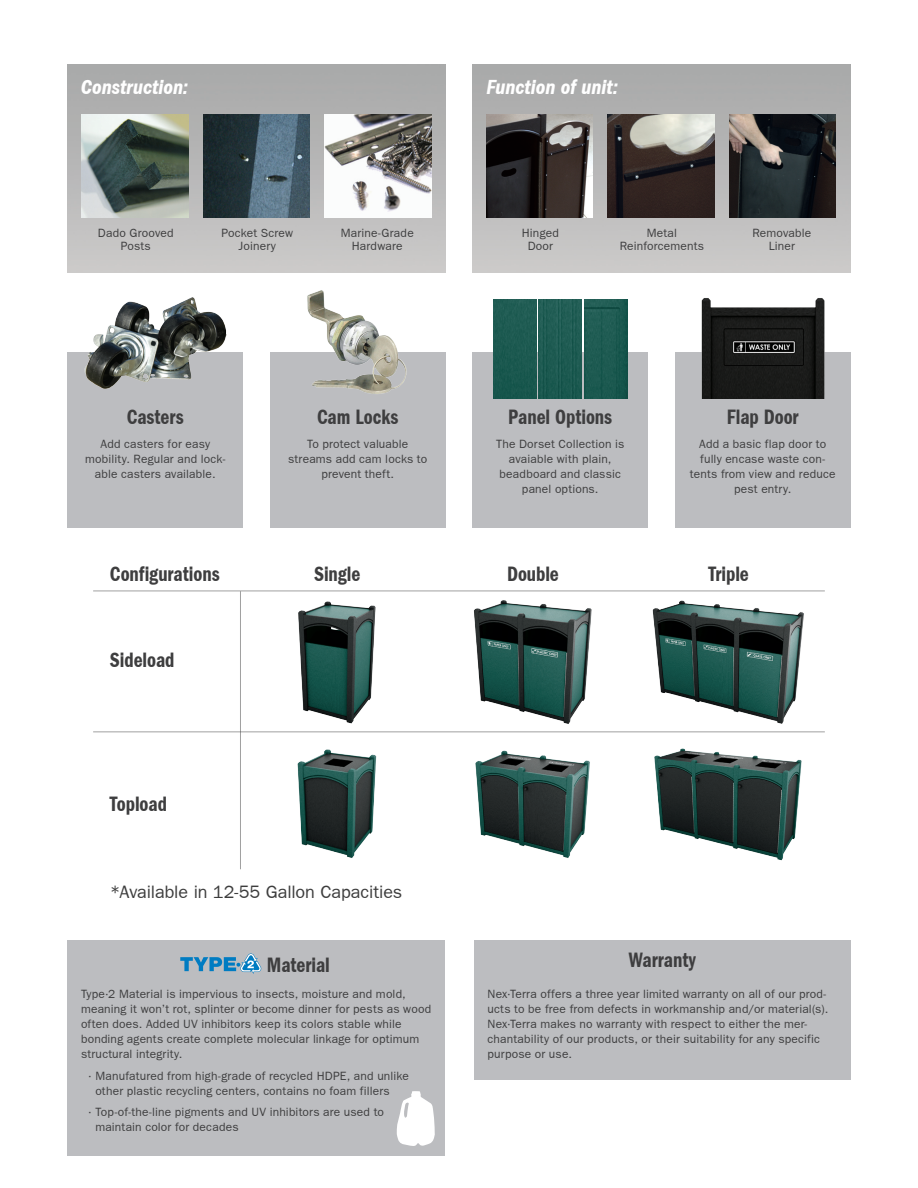
<style>
.page{position:relative;width:918px;height:1188px;background:#fff}
.page>*{position:absolute;margin:0;border:0;box-sizing:border-box;transform-origin:0 0}
.t1{font:600 condensed 21.45px "ITC Franklin Gothic";letter-spacing:-.005em;color:#3e3e3f;scale:.91 1}
.t2{font:italic 600 condensed 21px "ITC Franklin Gothic";color:#fff}
.t3{font:18px "ITC Franklin Gothic";letter-spacing:-.005em;color:#3d3d3d}
.t4{font:12px/15px "ITC Franklin Gothic";letter-spacing:.015em;color:#3e3e3f;text-align:center}
</style>
<div class="page">
<div style="left:68px;top:940px;width:378px;height:216px;background:#bcbdc0"></div>
<svg style="left:180px;top:954px;width:81px;height:20px"></svg>
<img style="left:68px;top:64px;width:378px;height:208px">
<img style="left:472px;top:64px;width:378px;height:208px">
<div style="left:474px;top:940px;width:376px;height:140px;background:#bcbdc0"></div>
<div style="left:68px;top:352px;width:175px;height:176px;background:#bcbdc0"></div>
<img style="left:84px;top:297px;width:143px;height:92px">
<div style="left:270px;top:352px;width:176px;height:176px;background:#bcbdc0"></div>
<img style="left:307px;top:290px;width:100px;height:104px">
<div style="left:472px;top:352px;width:176px;height:176px;background:#bcbdc0"></div>
<div style="left:675px;top:352px;width:175px;height:176px;background:#bcbdc0"></div>
<img style="left:701px;top:298px;width:124px;height:101px">
<img style="left:298px;top:601px;width:78px;height:123px">
<img style="left:297px;top:749px;width:80px;height:109px">
<img style="left:474px;top:600px;width:118px;height:124px">
<img style="left:475px;top:750px;width:115px;height:108px">
<img style="left:652px;top:600px;width:152px;height:124px">
<img style="left:654px;top:748px;width:148px;height:113px">
<hr style="left:93px;top:591px;width:732px;height:1px;background:#3e3e3f">
<hr style="left:240px;top:591px;width:1px;height:278px;background:#3e3e3f">
<hr style="left:93px;top:731px;width:732px;height:1px;background:#3e3e3f">
<img style="left:584px;top:300px;width:43px;height:99px">
<svg style="left:397px;top:1091px;width:38px;height:55px"></svg>
<img style="left:82px;top:114px;width:106px;height:104px">
<img style="left:325px;top:114px;width:106px;height:104px">
<img style="left:203px;top:114px;width:107px;height:104px">
<img style="left:486px;top:114px;width:107px;height:104px">
<img style="left:729px;top:114px;width:107px;height:104px">
<img style="left:608px;top:114px;width:106px;height:104px">
<div style="left:493px;top:300px;width:43px;height:99px;background:#1c5950"></div>
<img style="left:539px;top:300px;width:43px;height:99px">
<h2 class="t2" style="left:81px;top:75px;width:109px">Construction:</h2>
<h2 class="t2" style="left:486px;top:75px;width:133px">Function of unit:</h2>
<p class="t4" style="left:98px;top:226px;width:77px;line-height:13.5px">Dado Grooved<br>Posts</p>
<p class="t4" style="left:221px;top:226px;width:73px;line-height:13.5px">Pocket Screw<br>Joinery</p>
<p class="t4" style="left:341px;top:226px;width:75px;line-height:13.5px">Marine-Grade<br>Hardware</p>
<p class="t4" style="left:522px;top:226px;width:38px;line-height:13.5px">Hinged<br>Door</p>
<p class="t4" style="left:620px;top:226px;width:86px;line-height:13.5px">Metal<br>Reinforcements</p>
<p class="t4" style="left:752px;top:226px;width:61px;line-height:13.5px">Removable<br>Liner</p>
<h1 class="t1" style="left:127px;top:404px;width:64px">Casters</h1>
<p class="t4" style="left:85px;top:436px;width:142px">Add casters for easy mobility. Regular and lock&shy;able casters available.</p>
<h1 class="t1" style="left:317px;top:404px;width:91px">Cam Locks</h1>
<p class="t4" style="left:288px;top:436px;width:141px">To protect valuable streams add cam locks to prevent theft.</p>
<h1 class="t1" style="left:508px;top:404px;width:116px">Panel Options</h1>
<p class="t4" style="left:496px;top:436px;width:130px">The Dorset Collection is avaiable with plain, beadboard and classic panel options.</p>
<h1 class="t1" style="left:727px;top:404px;width:80px">Flap Door</h1>
<p class="t4" style="left:690px;top:436px;width:147px">Add a basic flap door to fully encase waste con&shy;tents from view and reduce pest entry.</p>
<h1 class="t1" style="left:110px;top:561px;width:122px">Configurations</h1>
<h1 class="t1" style="left:314px;top:561px;width:52px">Single</h1>
<h1 class="t1" style="left:507px;top:561px;width:59px">Double</h1>
<h1 class="t1" style="left:709px;top:561px;width:46px">Triple</h1>
<h1 class="t1" style="left:110px;top:648px;width:72px">Sideload</h1>
<h1 class="t1" style="left:110px;top:791px;width:64px">Topload</h1>
<h3 class="t3" style="left:110px;top:882px;width:294px">*Available in 12-55 Gallon Capacities</h3>
<h1 class="t1" style="left:267px;top:952px;width:71px">Material</h1>
<p class="t4" style="left:81px;top:986px;width:352px;text-align:left">Type·2 Material is impervious to insects, moisture and mold, meaning it won’t rot, splinter or become dinner for pests as wood often does. Added UV inhibitors keep its colors stable while bonding agents create complete molecular linkage for optimum structural integrity.</p>
<p class="t4" style="left:95px;top:1068px;width:315px;text-align:left;text-indent:-7px">· Manufatured from high-grade of recycled HDPE, and unlike other plastic recycling centers, contains no foam fillers</p>
<p class="t4" style="left:95px;top:1105px;width:290px;text-align:left;text-indent:-7px">· Top-of-the-line pigments and UV inhibitors are used to maintain color for decades</p>
<h1 class="t1" style="left:629px;top:948px;width:75px">Warranty</h1>
<p class="t4" style="left:488px;top:986px;width:342px;text-align:left">Nex·Terra offers a three year limited warranty on all of our prod&shy;ucts to be free from defects in workmanship and/or material(s).<br>Nex·Terra makes no warranty with respect to either the mer&shy;chantability of our products, or their suitability for any specific purpose or use.</p>
</div>
